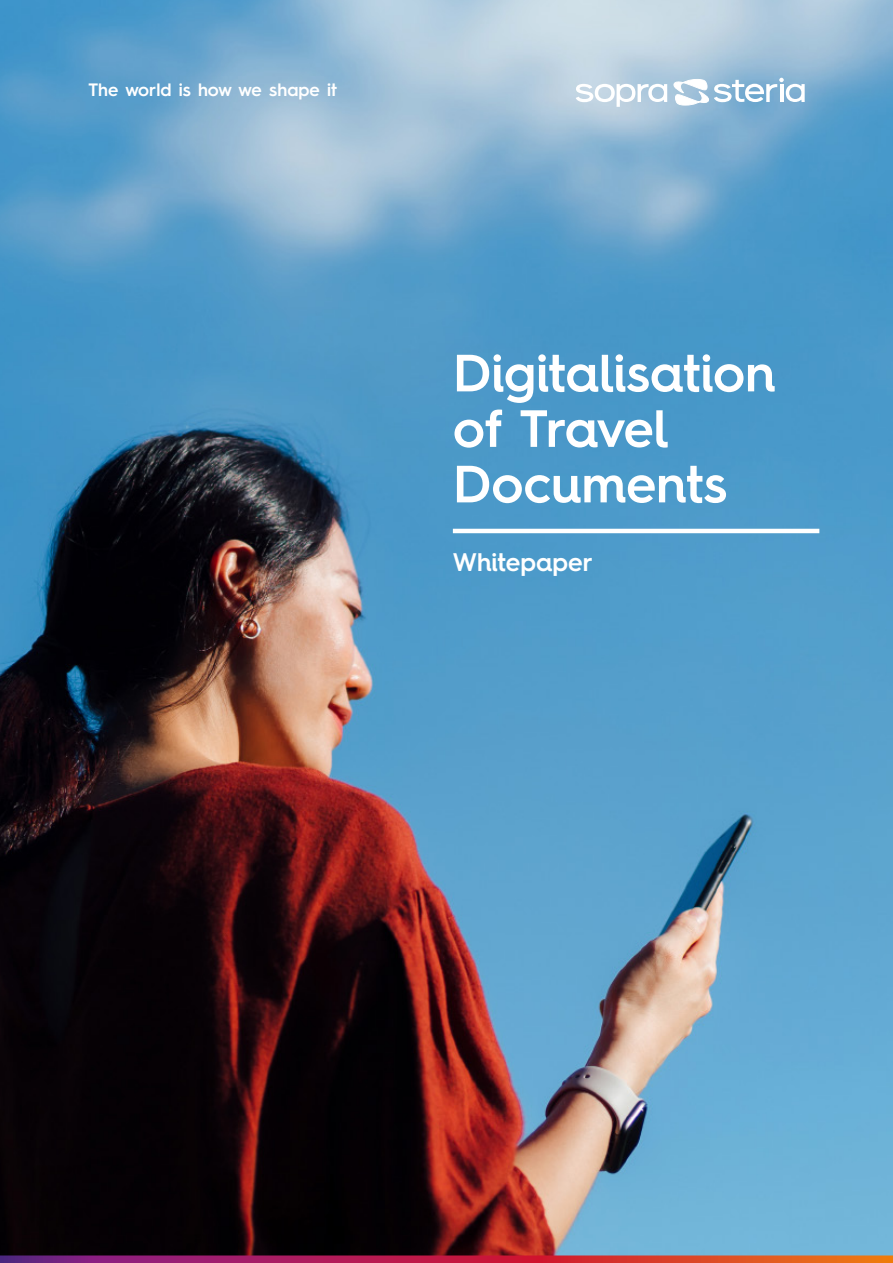
<style>
.page{position:relative;width:893px;height:1263px;background:#fff}
.page>*{position:absolute;margin:0;border:0;box-sizing:border-box;transform-origin:0 0}
.t1{font:600 52.5px/55.5px "Hurme Geometric Sans 4";letter-spacing:-.005em;color:#fff}
.t2{font:600 25.5px "Hurme Geometric Sans 4";color:#fff}
.t3{font:600 18px "Hurme Geometric Sans 3";color:#fff}
</style>
<div class="page">
<img style="left:0;top:0;width:893px;height:1255px">
<svg style="left:0;top:1255px;width:893px;height:8px;background:#b23049"></svg>
<hr style="left:453px;top:529px;width:366px;height:4px;background:#fff">
<svg style="left:576px;top:84px;width:91px;height:23px"></svg>
<svg style="left:673px;top:78px;width:132px;height:27px"></svg>
<p class="t3" style="left:88px;top:77px;width:250px">The world is how we shape it</p>
<p class="t1" style="left:453px;top:344px;width:324px">Digitalisation of Travel<br>Documents</p>
<p class="t2" style="left:453px;top:544px;width:141px">Whitepaper</p>
</div>
